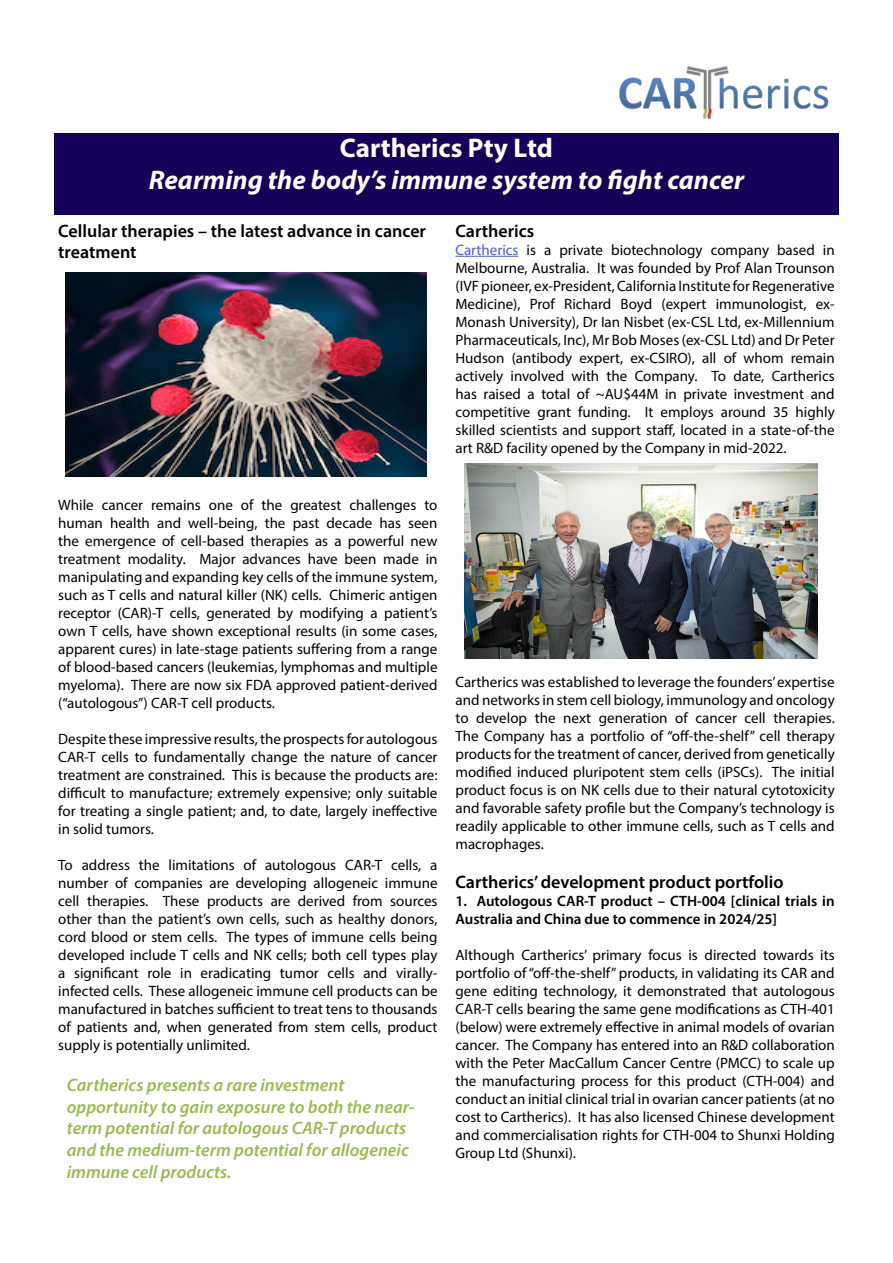
<style>
.page{position:relative;width:893px;height:1263px;background:#fff}
.page>*{position:absolute;margin:0;border:0;box-sizing:border-box;transform-origin:0 0}
.t1{font:italic 700 27px "Myriad Pro";color:#fff}
.t2{font:700 27px "Myriad Pro";color:#fff}
.t3{font:italic 600 18px/21.6px "Myriad Pro";color:#99bb50}
.t4{font:600 18px/21.6px "Myriad Pro";color:#000}
.t5{font:15px/18px "Myriad Pro";color:#000;text-align:justify}
.t6{font:600 15px/18px "Myriad Pro";color:#000}
.s1{color:#4f5cd6}
</style>
<div class="page">
<img style="left:619px;top:66px;width:210px;height:53px">
<div style="left:54px;top:133px;width:785px;height:81px;background:#140058"></div>
<hr style="left:455px;top:256px;width:63px;height:1px;background:#4f5cd6">
<img style="left:65px;top:272px;width:361px;height:205px">
<img style="left:464px;top:463px;width:353px;height:195px">
<h1 class="t2" style="left:340px;top:130px;width:215px">Cartherics Pty Ltd</h1>
<h1 class="t1" style="left:149px;top:163px;width:597px">Rearming the body’s immune system to fight cancer</h1>
<p class="t4" style="left:58px;top:219px;width:369px">Cellular therapies – the latest advance in cancer treatment</p>
<p class="t4" style="left:455px;top:219px;width:80px">Cartherics</p>
<p class="t5" style="left:455px;top:240px;width:381px"><span class="s1">Cartherics</span> is a private biotechnology company based in Melbourne, Australia. It was founded by Prof Alan Trounson (IVF pioneer, ex-President, California Institute for Regenerative Medicine), Prof Richard Boyd (expert immunologist, ex-Monash University), Dr Ian Nisbet (ex-CSL Ltd, ex-Millennium Pharmaceuticals, Inc), Mr Bob Moses (ex-CSL Ltd) and Dr Peter Hudson (antibody expert, ex-CSIRO), all of whom remain actively involved with the Company. To date, Cartherics has raised a total of ~AU$44M in private investment and competitive grant funding. It employs around 35 highly skilled scientists and support staff, located in a state-of-the art R&amp;D facility opened by the Company in mid-2022.</p>
<p class="t5" style="left:58px;top:496px;width:381px">While cancer remains one of the greatest challenges to human health and well-being, the past decade has seen the emergence of cell-based therapies as a powerful new treatment modality. Major advances have been made in manipulating and expanding key cells of the immune system, such as T cells and natural killer (NK) cells. Chimeric antigen receptor (CAR)-T cells, generated by modifying a patient’s own T cells, have shown exceptional results (in some cases, apparent cures) in late-stage patients suffering from a range of blood-based cancers (leukemias, lymphomas and multiple myeloma). There are now six FDA approved patient-derived (“autologous”) CAR-T cell products.</p>
<p class="t5" style="left:58px;top:730px;width:381px">Despite these impressive results, the prospects for autologous CAR-T cells to fundamentally change the nature of cancer treatment are constrained. This is because the products are: difficult to manufacture; extremely expensive; only suitable for treating a single patient; and, to date, largely ineffective in solid tumors.</p>
<p class="t5" style="left:58px;top:856px;width:381px">To address the limitations of autologous CAR-T cells, a number of companies are developing allogeneic immune cell therapies. These products are derived from sources other than the patient’s own cells, such as healthy donors, cord blood or stem cells. The types of immune cells being developed include T cells and NK cells; both cell types play a significant role in eradicating tumor cells and virally&shy;infected cells. These allogeneic immune cell products can be manufactured in batches sufficient to treat tens to thousands of patients and, when generated from stem cells, product supply is potentially unlimited.</p>
<p class="t3" style="left:67px;top:1074px;width:349px">Cartherics presents a rare investment opportunity to gain exposure to both the near&shy;term potential for autologous CAR-T products and the medium-term potential for allogeneic immune cell products.</p>
<p class="t5" style="left:455px;top:672px;width:381px">Cartherics was established to leverage the founders’ expertise and networks in stem cell biology, immunology and oncology to develop the next generation of cancer cell therapies.<br>The Company has a portfolio of “off-the-shelf” cell therapy products for the treatment of cancer, derived from genetically modified induced pluripotent stem cells (iPSCs). The initial product focus is on NK cells due to their natural cytotoxicity and favorable safety profile but the Company’s technology is readily applicable to other immune cells, such as T cells and macrophages.</p>
<p class="t4" style="left:455px;top:871px;width:330px">Cartherics’ development product portfolio</p>
<p class="t6" style="left:455px;top:892px;width:381px">1. Autologous CAR-T product – CTH-004 [clinical trials in<br>Australia and China due to commence in 2024/25]</p>
<p class="t5" style="left:455px;top:946px;width:381px">Although Cartherics’ primary focus is directed towards its portfolio of “off-the-shelf” products, in validating its CAR and gene editing technology, it demonstrated that autologous CAR-T cells bearing the same gene modifications as CTH-401 (below) were extremely effective in animal models of ovarian cancer. The Company has entered into an R&amp;D collaboration with the Peter MacCallum Cancer Centre (PMCC) to scale up the manufacturing process for this product (CTH-004) and conduct an initial clinical trial in ovarian cancer patients (at no cost to Cartherics). It has also licensed Chinese development and commercialisation rights for CTH-004 to Shunxi Holding Group Ltd (Shunxi).</p>
</div>
